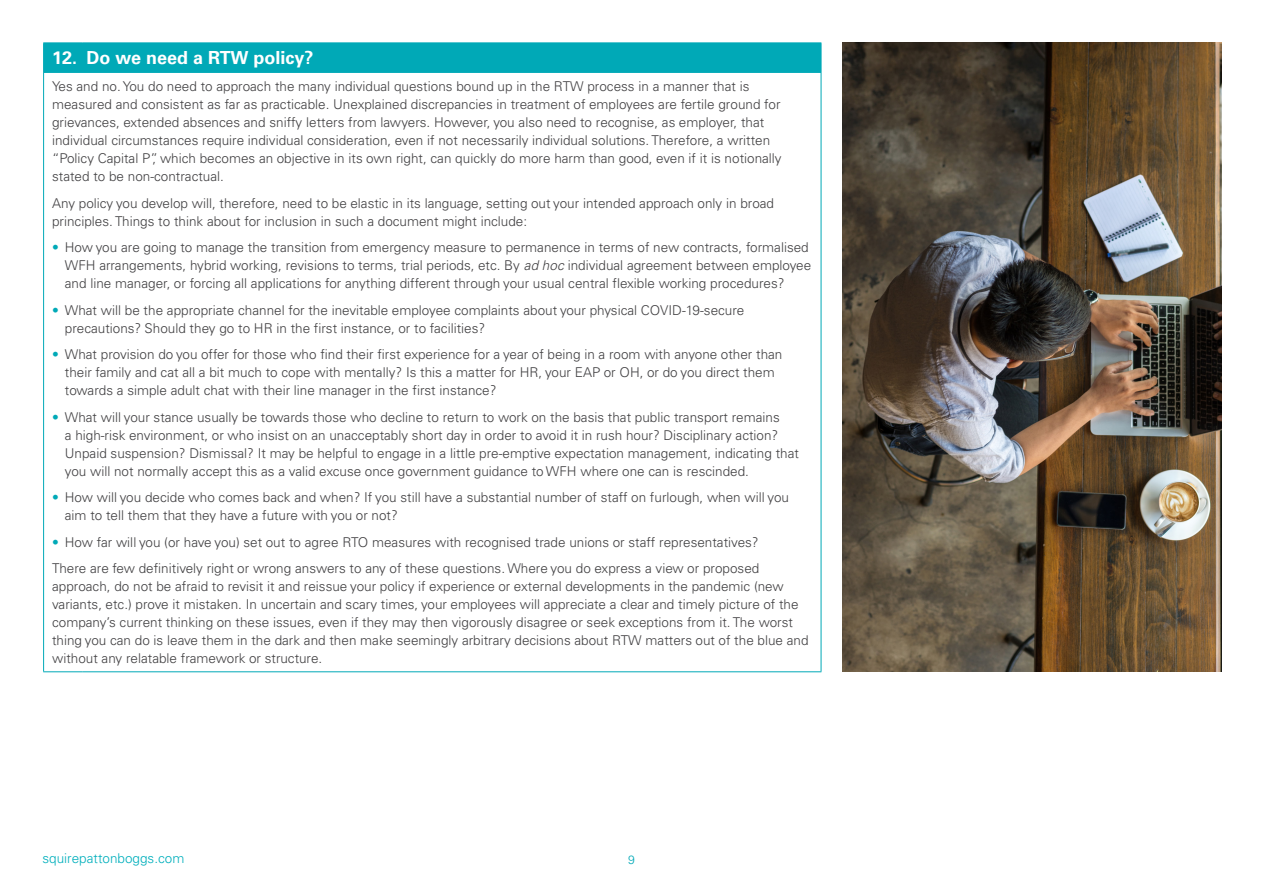
<style>
.page{position:relative;width:1263px;height:893px;background:#fff}
.page>*{position:absolute;margin:0;border:0;box-sizing:border-box;transform-origin:0 0}
.t1{font:700 18px "Univers LTCYR 65";color:#fff}
.t2{font:300 13.5px/18px "Univers LTCYR 45";color:#414042}
.t3{font:300 13.5px "Univers LTCYR 45";color:#00afbc}
.t4{font:300 12px "Univers LTCYR 45";color:#00a9b7}
.s1{color:#00a9b7}
.s2{font-style:italic}
</style>
<div class="page">
<div style="left:44px;top:44px;width:777px;height:29px;background:#00a9b7"></div>
<hr style="left:43px;top:43px;width:39px;height:1px;background:#00a9b7">
<hr style="left:43px;top:43px;width:1px;height:30px;background:#00a9b7">
<hr style="left:82px;top:43px;width:739px;height:1px;background:#00a9b7">
<hr style="left:821px;top:43px;width:1px;height:30px;background:#00a9b7">
<hr style="left:43px;top:73px;width:1px;height:598px;background:#00a9b7">
<hr style="left:821px;top:73px;width:1px;height:598px;background:#00a9b7">
<hr style="left:43px;top:671px;width:39px;height:1px;background:#00a9b7">
<hr style="left:82px;top:671px;width:739px;height:1px;background:#00a9b7">
<img style="left:842px;top:43px;width:379px;height:629px">
<h1 class="t1" style="left:52px;top:45px;width:263px">12. Do we need a RTW policy?</h1>
<p class="t2" style="left:52px;top:77px;width:731px">Yes and no. You do need to approach the many individual questions bound up in the RTW process in a manner that is measured and consistent as far as practicable. Unexplained discrepancies in treatment of employees are fertile ground for grievances, extended absences and sniffy letters from lawyers. However, you also need to recognise, as employer, that individual circumstances require individual consideration, even if not necessarily individual solutions. Therefore, a written “Policy Capital P”, which becomes an objective in its own right, can quickly do more harm than good, even if it is notionally stated to be non-contractual.</p>
<p class="t2" style="left:52px;top:194px;width:723px">Any policy you develop will, therefore, need to be elastic in its language, setting out your intended approach only in broad principles. Things to think about for inclusion in such a document might include:</p>
<p class="t2" style="left:65px;top:238px;width:748px;text-indent:-13px"><span class="s1">•</span> How you are going to manage the transition from emergency measure to permanence in terms of new contracts, formalised<br>WFH arrangements, hybrid working, revisions to terms, trial periods, etc. By <span class="s2">ad hoc</span> individual agreement between employee and line manager, or forcing all applications for anything different through your usual central flexible working procedures?</p>
<p class="t2" style="left:65px;top:301px;width:681px;text-indent:-13px"><span class="s1">•</span> What will be the appropriate channel for the inevitable employee complaints about your physical COVID-19-secure precautions? Should they go to HR in the first instance, or to facilities?</p>
<p class="t2" style="left:65px;top:345px;width:719px;text-indent:-13px"><span class="s1">•</span> What provision do you offer for those who find their first experience for a year of being in a room with anyone other than their family and cat all a bit much to cope with mentally? Is this a matter for HR, your EAP or OH, or do you direct them towards a simple adult chat with their line manager in the first instance?</p>
<p class="t2" style="left:65px;top:408px;width:735px;text-indent:-13px"><span class="s1">•</span> What will your stance usually be towards those who decline to return to work on the basis that public transport remains<br>a high-risk environment, or who insist on an unacceptably short day in order to avoid it in rush hour? Disciplinary action?<br>Unpaid suspension? Dismissal? It may be helpful to engage in a little pre-emptive expectation management, indicating that you will not normally accept this as a valid excuse once government guidance to WFH where one can is rescinded.</p>
<p class="t2" style="left:65px;top:488px;width:726px;text-indent:-13px"><span class="s1">•</span> How will you decide who comes back and when? If you still have a substantial number of staff on furlough, when will you aim to tell them that they have a future with you or not?</p>
<p class="t2" style="left:52px;top:528px;width:709px;line-height:26.5px"><span class="s1">•</span> How far will you (or have you) set out to agree RTO measures with recognised trade unions or staff representatives?<br>There are few definitively right or wrong answers to any of these questions. Where you do express a view or proposed</p>
<p class="t2" style="left:52px;top:577px;width:758px">approach, do not be afraid to revisit it and reissue your policy if experience or external developments in the pandemic (new variants, etc.) prove it mistaken. In uncertain and scary times, your employees will appreciate a clear and timely picture of the company’s current thinking on these issues, even if they may then vigorously disagree or seek exceptions from it. The worst thing you can do is leave them in the dark and then make seemingly arbitrary decisions about RTW matters out of the blue and without any relatable framework or structure.</p>
<p class="t3" style="left:43px;top:850px;width:143px">squirepattonboggs.com</p>
<p class="t4" style="left:628px;top:851px;width:8px">9</p>
</div>
